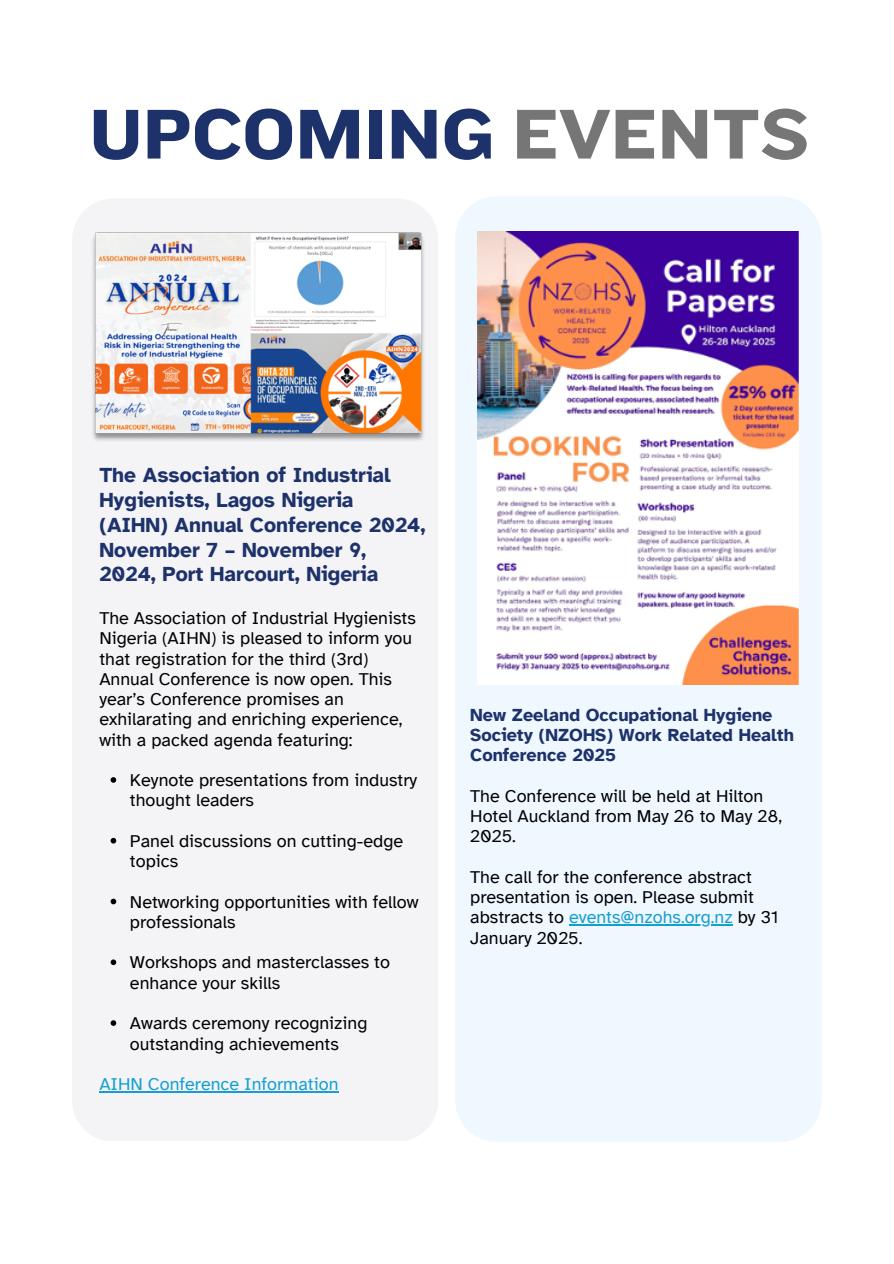
<style>
.page{position:relative;width:894px;height:1264px;background:#fff}
.page>*{position:absolute;margin:0;border:0;box-sizing:border-box;transform-origin:0 0}
.t1{font:73.05px "Knockout 52";color:#1d326b}
.t2{font:700 21px/24.8px "Atkinson Hyperlegible";color:#1d326b}
.t3{font:18px/20.2px "Atkinson Hyperlegible";color:#000}
.t4{font:700 18px/20.2px "Atkinson Hyperlegible";color:#1d326b}
.t5{font:18px "Atkinson Hyperlegible";color:#159fd1}
.s1{color:#767676}
.s2{color:#159fd1}
</style>
<div class="page">
<div style="left:73px;top:199px;width:365px;height:942px;background:#f4f4f6"></div>
<div style="left:455px;top:196px;width:366px;height:945px;background:#f0f8ff"></div>
<img style="left:89px;top:231px;width:338px;height:214px">
<img style="left:477px;top:231px;width:322px;height:453px">
<svg style="left:111px;top:777px;width:5px;height:5px"></svg>
<svg style="left:111px;top:838px;width:5px;height:5px"></svg>
<svg style="left:111px;top:898px;width:5px;height:6px"></svg>
<svg style="left:111px;top:959px;width:5px;height:6px"></svg>
<svg style="left:111px;top:1020px;width:5px;height:5px"></svg>
<hr style="left:99px;top:1091px;width:239px;height:1px;background:#159fd1">
<hr style="left:569px;top:924px;width:163px;height:1px;background:#159fd1">
<h1 class="t1" style="left:89px;top:88px;width:721px">UPCOMING <span class="s1">EVENTS</span></h1>
<h2 class="t2" style="left:99px;top:463px;width:327px">The Association of Industrial<br>Hygienists, Lagos Nigeria (AIHN) Annual Conference 2024,<br>November 7 – November 9,<br>2024, Port Harcourt, Nigeria</h2>
<p class="t3" style="left:99px;top:608px;width:318px">The Association of Industrial Hygienists Nigeria (AIHN) is pleased to inform you that registration for the third (3rd)<br>Annual Conference is now open. This year’s Conference promises an exhilarating and enriching experience, with a packed agenda featuring:</p>
<p class="t3" style="left:130px;top:770px;width:289px">Keynote presentations from industry thought leaders</p>
<p class="t3" style="left:130px;top:830px;width:274px">Panel discussions on cutting-edge topics</p>
<p class="t3" style="left:130px;top:891px;width:290px">Networking opportunities with fellow professionals</p>
<p class="t3" style="left:130px;top:952px;width:261px">Workshops and masterclasses to enhance your skills</p>
<p class="t3" style="left:130px;top:1013px;width:239px">Awards ceremony recognizing outstanding achievements</p>
<p class="t5" style="left:99px;top:1072px;width:240px">AIHN Conference Information</p>
<p class="t4" style="left:470px;top:704px;width:325px">New Zeeland Occupational Hygiene<br>Society (NZOHS) Work Related Health<br>Conference 2025</p>
<h3 class="t3" style="left:470px;top:785px;width:313px">The Conference will be held at Hilton<br>Hotel Auckland from May 26 to May 28,<br>2025.</h3>
<p class="t3" style="left:470px;top:866px;width:309px">The call for the conference abstract presentation is open. Please submit abstracts to <span class="s2">events@nzohs.org.nz</span> by 31</p>
<p class="t3" style="left:470px;top:927px;width:114px">January 2025.</p>
</div>
